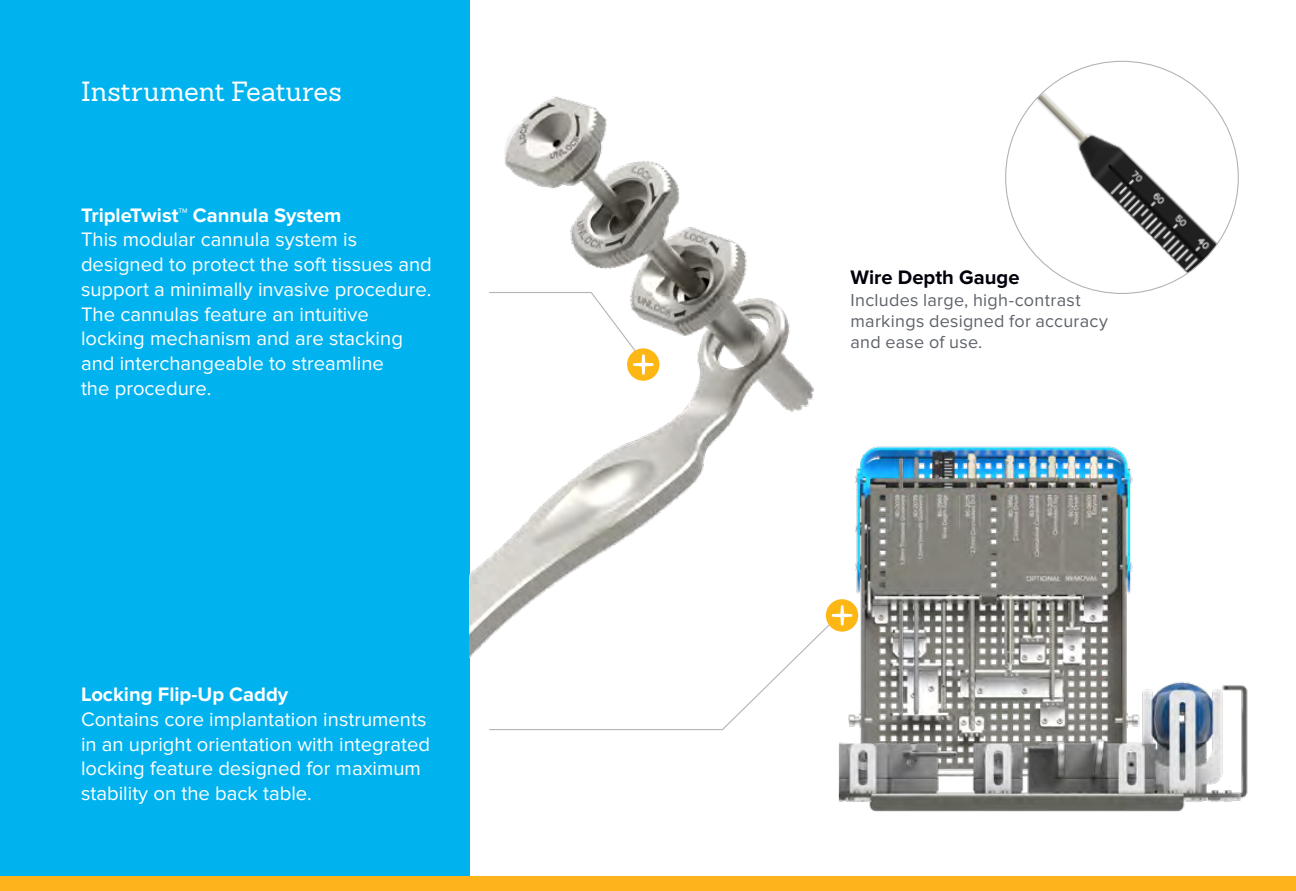
<style>
.page{position:relative;width:1296px;height:891px;background:#fff}
.page>*{position:absolute;margin:0;border:0;box-sizing:border-box;transform-origin:0 0}
.t1{font:27px "Sanchez Slab";letter-spacing:.005em;color:#fff}
.t2{font:20.25px/24.8px "Proxima Nova";color:#fff}
.t3{font:700 20.25px "Proxima Nova";color:#fff}
.t4{font:700 20.25px "Proxima Nova";color:#00000a}
.t5{font:18px/21.4px "Proxima Nova";letter-spacing:.015em;color:#5f636a}
</style>
<div class="page">
<div style="left:0;top:0;width:469px;height:891px;background:#00b3ef"></div>
<div style="left:0;top:876px;width:1296px;height:15px;background:#fcb31c"></div>
<img style="left:469px;top:11px;width:567px;height:829px">
<div style="left:826px;top:599px;width:32px;height:33px;background:#fdb714;border-radius:50%"></div>
<svg style="left:488px;top:605px;width:356px;height:126px"></svg>
<div style="left:627px;top:348px;width:32px;height:33px;background:#fdb714;border-radius:50%"></div>
<svg style="left:488px;top:291px;width:165px;height:84px"></svg>
<img style="left:844px;top:435px;width:289px;height:201px">
<img style="left:839px;top:636px;width:409px;height:204px">
<img style="left:1006px;top:61px;width:232px;height:232px;border-radius:116px">
<h1 class="t1" style="left:81px;top:74px;width:262px">Instrument Features</h1>
<p class="t3" style="left:81px;top:203px;width:262px">TripleTwist™ Cannula System</p>
<p class="t2" style="left:81px;top:227px;width:352px">This modular cannula system is designed to protect the soft tissues and support a minimally invasive procedure.<br>The cannulas feature an intuitive locking mechanism and are stacking and interchangeable to streamline<br>the procedure.</p>
<p class="t3" style="left:81px;top:683px;width:209px">Locking Flip-Up Caddy</p>
<p class="t2" style="left:81px;top:707px;width:351px">Contains core implantation instruments in an upright orientation with integrated locking feature designed for maximum stability on the back table.</p>
<p class="t4" style="left:850px;top:266px;width:171px">Wire Depth Gauge</p>
<p class="t5" style="left:850px;top:289px;width:259px">Includes large, high-contrast markings designed for accuracy and ease of use.</p>
</div>
